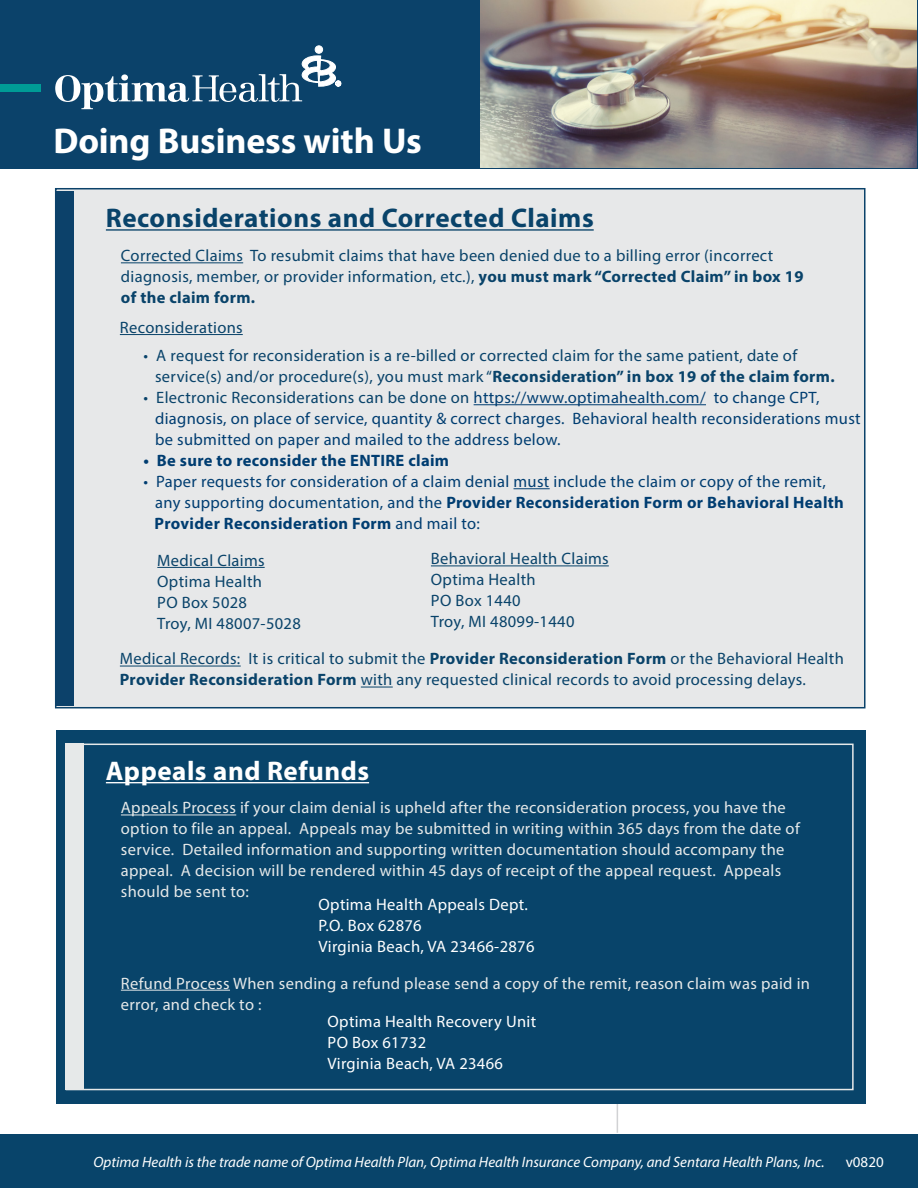
<style>
.page{position:relative;width:918px;height:1188px;background:#fff}
.page>*{position:absolute;margin:0;border:0;box-sizing:border-box;transform-origin:0 0}
.t1{font:700 36px "Myriad Pro";letter-spacing:-.005em;color:#fff}
.Paragraph_Style_1{font:700 27px "Myriad Pro";letter-spacing:.02em;color:#09436a}
.Paragraph_Style_1-2{font:700 27px "Myriad Pro";letter-spacing:.02em;color:#fff}
.Paragraph_Style_1-3{font:16.5px/21px "Myriad Pro";letter-spacing:.02em;color:#09436a}
.Paragraph_Style_1-4{font:16.5px/21px "Myriad Pro";letter-spacing:.02em;color:#e6e9e9}
.Paragraph_Style_1-5{font:16.5px/21px "Myriad Pro";letter-spacing:.02em;color:#003d71}
.Paragraph_Style_1-6{font:16.5px/21px "Myriad Pro";letter-spacing:.02em;color:#fff}
.Paragraph_Style_1-7{font:700 16.5px "Myriad Pro";letter-spacing:.02em;color:#003d71}
.t2{font:italic 15px "Myriad Pro";color:#fff}
.t3{font:15px "Myriad Pro";color:#fff}
.s1{font-weight:700}
.s2{color:#09436a}
</style>
<div class="page">
<hr style="left:617px;top:1090px;width:1px;height:43px;background:#d1d2d4">
<div style="left:0;top:1134px;width:918px;height:54px;background:#08446a"></div>
<div style="left:56px;top:730px;width:810px;height:374px;background:#08446a"></div>
<div style="left:66px;top:744px;width:788px;height:346px;background:#08446a;border:2px solid #e6e9e9"></div>
<div style="left:66px;top:744px;width:18px;height:346px;background:#e6e9e9"></div>
<div style="left:55px;top:188px;width:811px;height:520px;background:#e7e8e9;border:2px solid #0b426a"></div>
<div style="left:55px;top:192px;width:19px;height:514px;background:#0c416a"></div>
<hr style="left:121px;top:262px;width:122px;height:1px;background:#09436a">
<div style="left:0;top:0;width:918px;height:168px;background:#0b426a"></div>
<div style="left:0;top:84px;width:40px;height:8px;background:#009c96"></div>
<div style="left:315px;top:46px;width:8px;height:7px;background:#fff;border-radius:50%"></div>
<div style="left:315px;top:46px;width:8px;height:8px;border:1px solid #fff;border-radius:50%"></div>
<svg style="left:55px;top:55px;width:286px;height:54px"></svg>
<hr style="left:121px;top:815px;width:115px;height:1px;background:#e6e9e9">
<img style="left:481px;top:0;width:435px;height:167px">
<hr style="left:106px;top:229px;width:488px;height:2px;background:#09436a">
<hr style="left:120px;top:334px;width:123px;height:1px;background:#09436a">
<hr style="left:474px;top:404px;width:232px;height:1px;background:#003d71">
<hr style="left:514px;top:488px;width:36px;height:1px;background:#003d71">
<hr style="left:157px;top:567px;width:108px;height:1px;background:#09436a">
<hr style="left:431px;top:565px;width:178px;height:1px;background:#09436a">
<hr style="left:120px;top:666px;width:121px;height:1px;background:#09436a">
<hr style="left:361px;top:687px;width:32px;height:1px;background:#09436a">
<hr style="left:106px;top:782px;width:263px;height:1px;background:#fff">
<hr style="left:121px;top:990px;width:109px;height:1px;background:#e6e9e9">
<p class="t1" style="left:53px;top:118px;width:370px">Doing Business with Us</p>
<p class="Paragraph_Style_1" style="left:106px;top:201px;width:489px">Reconsiderations and Corrected Claims</p>
<p class="Paragraph_Style_1-3" style="left:121px;top:245px;width:684px">Corrected Claims To resubmit claims that have been denied due to a billing error (incorrect diagnosis, member, or provider information, etc.), <span class="s1">you must mark “Corrected Claim” in box 19 of the claim form.</span></p>
<p class="Paragraph_Style_1-3" style="left:120px;top:317px;width:124px">Reconsiderations</p>
<p class="Paragraph_Style_1-3" style="left:155px;top:345px;width:681px;text-indent:-11px">• A request for reconsideration is a re-billed or corrected claim for the same patient, date of service(s) and/or procedure(s), you must mark “<span class="s1">Reconsideration” in box 19 of the claim form.</span></p>
<p class="Paragraph_Style_1-5" style="left:155px;top:387px;width:707px;text-indent:-11px"><span class="s2">• Electronic Reconsiderations can be done on</span> https://www.optimahealth.com/ to change CPT, diagnosis, on place of service, quantity &amp; correct charges. Behavioral health reconsiderations must be submitted on paper and mailed to the address below.</p>
<p class="Paragraph_Style_1-7" style="left:144px;top:450px;width:307px">• Be sure to reconsider the ENTIRE claim</p>
<p class="Paragraph_Style_1-5" style="left:155px;top:471px;width:691px;text-indent:-11px">• Paper requests for consideration of a claim denial must include the claim or copy of the remit, any supporting documentation, and the <span class="s1">Provider Reconsideration Form or Behavioral Health<br>Provider Reconsideration Form</span> and mail to:</p>
<p class="Paragraph_Style_1-3" style="left:157px;top:549px;width:145px">Medical Claims<br>Optima Health<br>PO Box 5028<br>Troy, MI 48007-5028</p>
<p class="Paragraph_Style_1-3" style="left:431px;top:548px;width:179px">Behavioral Health Claims<br>Optima Health<br>PO Box 1440<br>Troy, MI 48099-1440</p>
<p class="Paragraph_Style_1-3" style="left:120px;top:648px;width:725px">Medical Records: It is critical to submit the <span class="s1">Provider Reconsideration Form</span> or the Behavioral Health<br><span class="s1">Provider Reconsideration Form</span> with any requested clinical records to avoid processing delays.</p>
<p class="Paragraph_Style_1-2" style="left:106px;top:753px;width:265px">Appeals and Refunds</p>
<p class="Paragraph_Style_1-4" style="left:121px;top:797px;width:680px">Appeals Process if your claim denial is upheld after the reconsideration process, you have the option to file an appeal. Appeals may be submitted in writing within 365 days from the date of service. Detailed information and supporting written documentation should accompany the appeal. A decision will be rendered within 45 days of receipt of the appeal request. Appeals should be sent to:</p>
<p class="Paragraph_Style_1-6" style="left:319px;top:893px;width:217px">Optima Health Appeals Dept.<br>P.O. Box 62876<br>Virginia Beach, VA 23466-2876</p>
<p class="Paragraph_Style_1-4" style="left:121px;top:972px;width:691px">Refund Process When sending a refund please send a copy of the remit, reason claim was paid in error, and check to :</p>
<p class="Paragraph_Style_1-6" style="left:328px;top:1011px;width:210px">Optima Health Recovery Unit<br>PO Box 61732<br>Virginia Beach, VA 23466</p>
<p class="t2" style="left:93px;top:1153px;width:733px">Optima Health is the trade name of Optima Health Plan, Optima Health Insurance Company, and Sentara Health Plans, Inc.</p>
<p class="t3" style="left:846px;top:1153px;width:39px">v0820</p>
</div>
